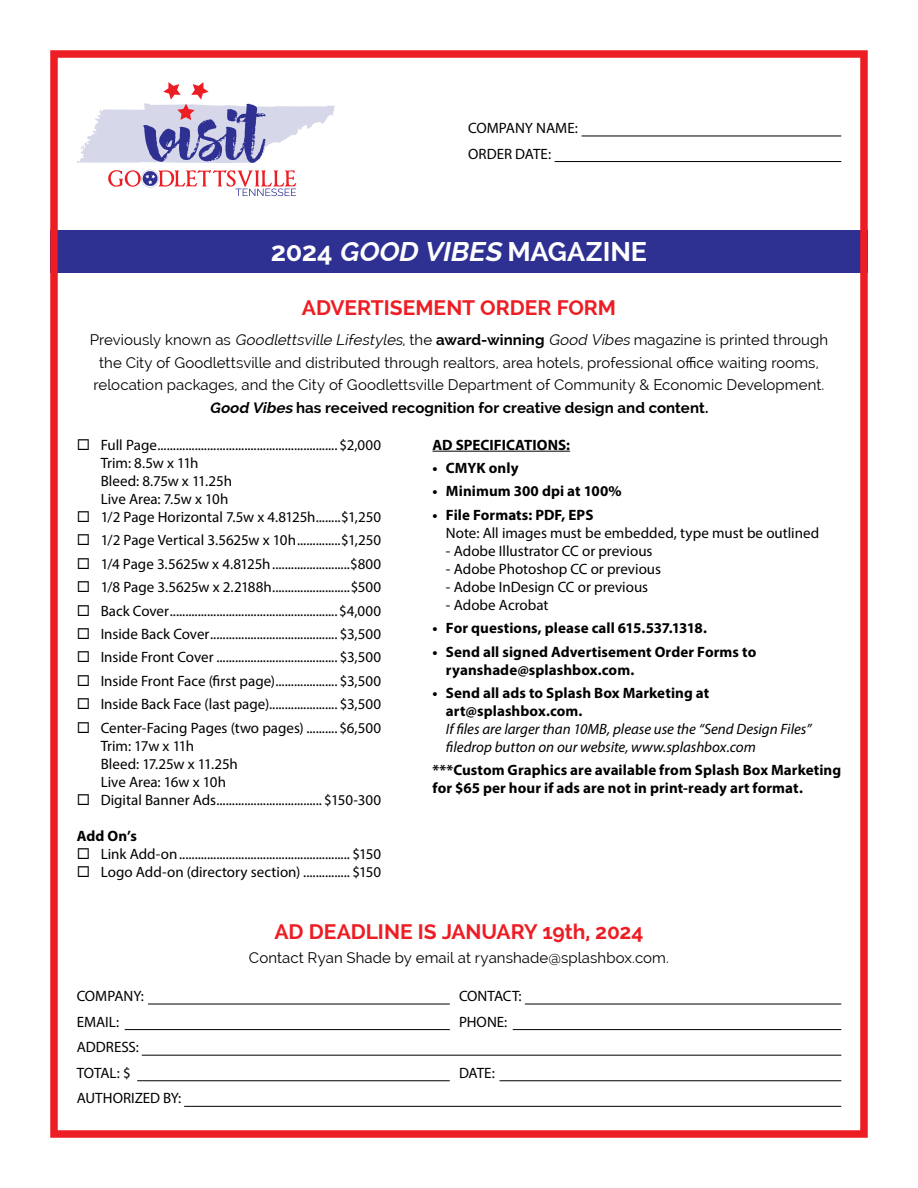
<style>
.page{position:relative;width:918px;height:1188px;background:#fff}
.page>*{position:absolute;margin:0;border:0;box-sizing:border-box;transform-origin:0 0}
.t1{font:700 27px "Raleway";color:#fff}
.t2{font:700 21px "Raleway";letter-spacing:-.005em;color:#ed1d24}
.t3{font:15px/18px "Myriad Pro";color:#000}
.t4{font:15px/22.5px "Raleway";letter-spacing:.005em;color:#000;text-align:center}
.t5{font:700 15px/18px "Myriad Pro";letter-spacing:.005em;color:#000}
.t6{font:italic 15px/18px "Myriad Pro";color:#000}
.t7{font:15px "Myriad Pro";letter-spacing:-.055em;color:#000}
.s1{font-style:italic}
.s2{font-weight:700}
.s3{font-weight:700;font-style:italic}
.s4{font-weight:700;font-style:normal}
</style>
<div class="page">
<div style="left:50px;top:230px;width:818px;height:43px;background:#2e3092"></div>
<div style="left:50px;top:50px;width:818px;height:1088px;border:8px solid #ed1d24"></div>
<svg style="left:77px;top:82px;width:258px;height:81px"></svg>
<svg style="left:108px;top:169px;width:188px;height:27px"></svg>
<hr style="left:432px;top:451px;width:138px;height:1px;background:#000">
<hr style="left:582px;top:136px;width:259px;height:1px;background:#000">
<hr style="left:555px;top:161px;width:286px;height:1px;background:#000">
<hr style="left:148px;top:1004px;width:302px;height:1px;background:#000">
<hr style="left:525px;top:1004px;width:316px;height:1px;background:#000">
<hr style="left:125px;top:1029px;width:325px;height:1px;background:#000">
<hr style="left:513px;top:1029px;width:328px;height:1px;background:#000">
<hr style="left:142px;top:1055px;width:699px;height:1px;background:#000">
<hr style="left:137px;top:1080px;width:313px;height:1px;background:#000">
<hr style="left:500px;top:1080px;width:341px;height:1px;background:#000">
<hr style="left:184px;top:1106px;width:657px;height:1px;background:#000">
<p class="t3" style="left:468px;top:119px;width:111px">COMPANY NAME:</p>
<p class="t3" style="left:468px;top:145px;width:84px">ORDER DATE:</p>
<p class="t1" style="left:271px;top:236px;width:378px">2024 <span class="s1">GOOD VIBES</span> MAGAZINE</p>
<p class="t2" style="left:302px;top:296px;width:316px">ADVERTISEMENT ORDER FORM</p>
<p class="t4" style="left:90px;top:329px;width:740px">Previously known as <span class="s1">Goodlettsville Lifestyles</span>, the <span class="s2">award-winning</span> <span class="s1">Good Vibes</span> magazine is printed through the City of Goodlettsville and distributed through realtors, area hotels, professional office waiting rooms, relocation packages, and the City of Goodlettsville Department of Community &amp; Economic Development.<br><span class="s3">Good Vibes</span> <span class="s2">has received recognition for creative design and content.</span></p>
<p class="t3" style="left:77px;top:436px;width:306px">◻ Full Page.......................................................... $2,000</p>
<p class="t3" style="left:101px;top:454px;width:133px">Trim: 8.5w x 11h<br>Bleed: 8.75w x 11.25h</p>
<p class="t3" style="left:101px;top:490px;width:129px">Live Area: 7.5w x 10h</p>
<p class="t3" style="left:77px;top:508px;width:306px">◻ 1/2 Page Horizontal 7.5w x 4.8125h........$1,250</p>
<p class="t3" style="left:77px;top:531px;width:306px">◻ 1/2 Page Vertical 3.5625w x 10h..............$1,250</p>
<p class="t3" style="left:77px;top:555px;width:306px">◻ 1/4 Page 3.5625w x 4.8125h.........................$800</p>
<p class="t3" style="left:77px;top:578px;width:306px">◻ 1/8 Page 3.5625w x 2.2188h.........................$500</p>
<p class="t3" style="left:77px;top:601px;width:306px">◻ Back Cover......................................................$4,000</p>
<p class="t3" style="left:77px;top:625px;width:306px">◻ Inside Back Cover......................................... $3,500</p>
<p class="t3" style="left:77px;top:648px;width:306px">◻ Inside Front Cover ....................................... $3,500</p>
<p class="t3" style="left:77px;top:672px;width:306px">◻ Inside Front Face (first page).................... $3,500</p>
<p class="t3" style="left:77px;top:695px;width:306px">◻ Inside Back Face (last page)...................... $3,500</p>
<p class="t3" style="left:77px;top:718px;width:306px">◻ Center-Facing Pages (two pages) ..........$6,500</p>
<p class="t7" style="left:101px;top:736px;width:95px">Trim: 17w x 11h</p>
<p class="t3" style="left:101px;top:754px;width:139px">Bleed: 17.25w x 11.25h</p>
<p class="t3" style="left:101px;top:772px;width:127px">Live Area: 16w x 10h</p>
<p class="t3" style="left:77px;top:790px;width:306px">◻ Digital Banner Ads.................................. $150-300</p>
<p class="t5" style="left:77px;top:826px;width:62px">Add On’s</p>
<p class="t3" style="left:77px;top:844px;width:306px">◻ Link Add-on....................................................... $150</p>
<p class="t3" style="left:77px;top:862px;width:306px">◻ Logo Add-on (directory section) ............... $150</p>
<p class="t5" style="left:432px;top:435px;width:139px">AD SPECIFICATIONS:</p>
<p class="t5" style="left:432px;top:459px;width:88px">• CMYK only</p>
<p class="t5" style="left:432px;top:482px;width:191px">• Minimum 300 dpi at 100%</p>
<p class="t3" style="left:446px;top:506px;width:375px;text-indent:-14px"><span class="s2">• File Formats: PDF, EPS<br></span>Note: All images must be embedded, type must be outlined</p>
<p class="t3" style="left:446px;top:542px;width:208px">- Adobe Illustrator CC or previous</p>
<p class="t3" style="left:446px;top:560px;width:217px">- Adobe Photoshop CC or previous</p>
<p class="t3" style="left:446px;top:578px;width:204px">- Adobe InDesign CC or previous</p>
<p class="t3" style="left:446px;top:596px;width:104px">- Adobe Acrobat</p>
<p class="t5" style="left:432px;top:619px;width:276px">• For questions, please call 615.537.1318.</p>
<p class="t5" style="left:446px;top:642px;width:312px;text-indent:-14px">• Send all signed Advertisement Order Forms to ryanshade@splashbox.com.</p>
<p class="t6" style="left:446px;top:684px;width:367px;text-indent:-14px"><span class="s4">• Send all ads to Splash Box Marketing at art@splashbox.com.<br></span>If files are larger than 10MB, please use the “Send Design Files” filedrop button on our website, www.splashbox.com</p>
<p class="t5" style="left:432px;top:761px;width:410px">***Custom Graphics are available from Splash Box Marketing for $65 per hour if ads are not in print-ready art format.</p>
<p class="t3" style="left:77px;top:987px;width:69px">COMPANY:</p>
<p class="t3" style="left:77px;top:1013px;width:44px">EMAIL:</p>
<p class="t3" style="left:77px;top:1038px;width:64px">ADDRESS:</p>
<p class="t3" style="left:77px;top:1064px;width:56px">TOTAL: $</p>
<p class="t3" style="left:77px;top:1089px;width:106px">AUTHORIZED BY:</p>
<p class="t2" style="left:275px;top:920px;width:370px">AD DEADLINE IS JANUARY 19th, 2024</p>
<p class="t4" style="left:249px;top:947px;width:422px">Contact Ryan Shade by email at ryanshade@splashbox.com.</p>
<p class="t3" style="left:459px;top:987px;width:64px">CONTACT:</p>
<p class="t3" style="left:459px;top:1013px;width:50px">PHONE:</p>
<p class="t3" style="left:459px;top:1064px;width:37px">DATE:</p>
</div>
